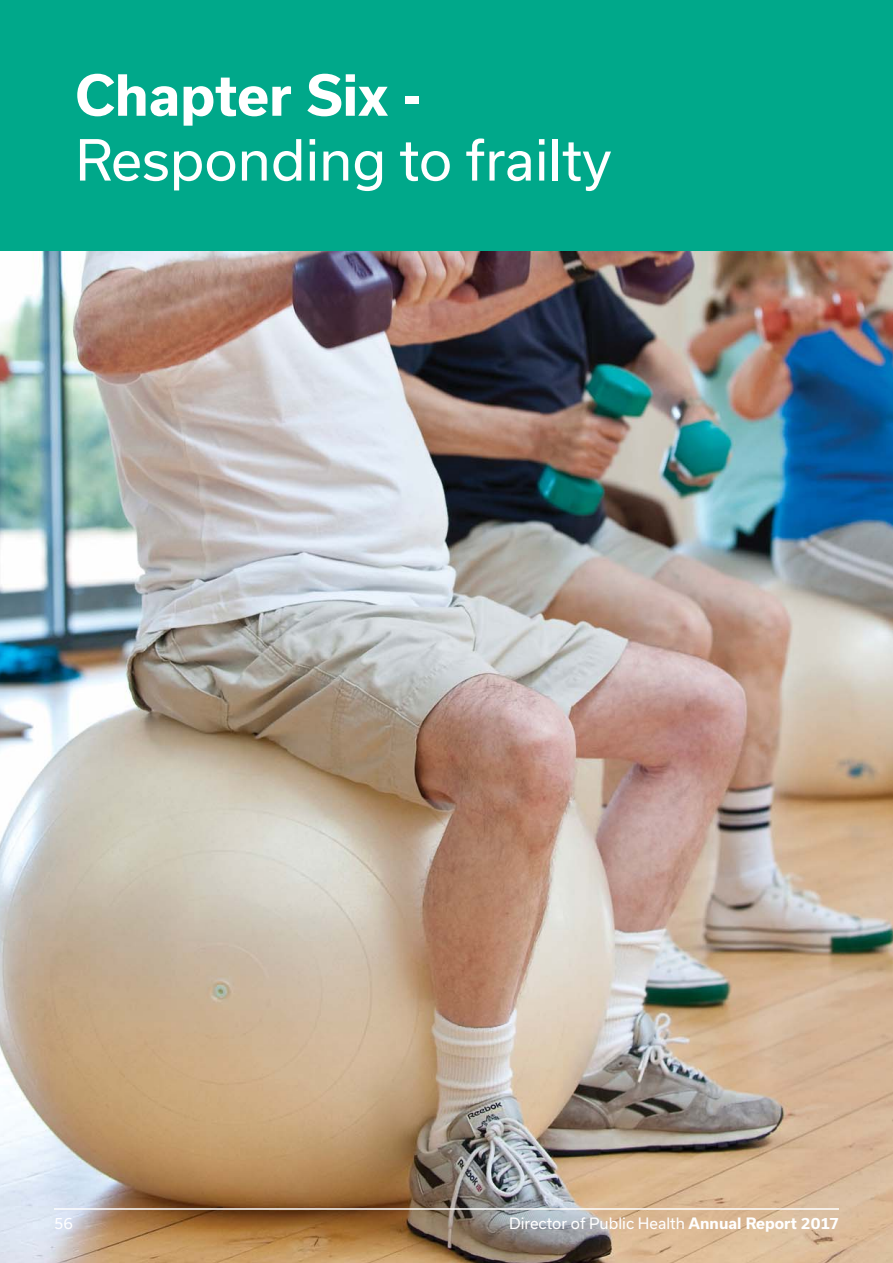
<style>
.page{position:relative;width:893px;height:1263px;background:#fff}
.page>*{position:absolute;margin:0;border:0;box-sizing:border-box;transform-origin:0 0}
.t1{font:54px "Usual";color:#fff}
.t2{font:700 54px "Usual";color:#fff}
.t3{font:15px "Usual";color:#fff}
.s1{font-weight:700}
</style>
<div class="page">
<div style="left:0;top:0;width:893px;height:252px;background:#00a88a"></div>
<img style="left:0;top:252px;width:893px;height:1011px">
<hr style="left:54px;top:1208px;width:785px;height:2px;background:#fff">
<h1 class="t2" style="left:75px;top:71px;width:348px">Chapter Six -</h1>
<h1 class="t1" style="left:75px;top:136px;width:538px">Responding to frailty</h1>
<p class="t3" style="left:54px;top:1216px;width:20px">56</p>
<p class="t3" style="left:509px;top:1216px;width:331px">Director of Public Health <span class="s1">Annual Report 2017</span></p>
</div>
